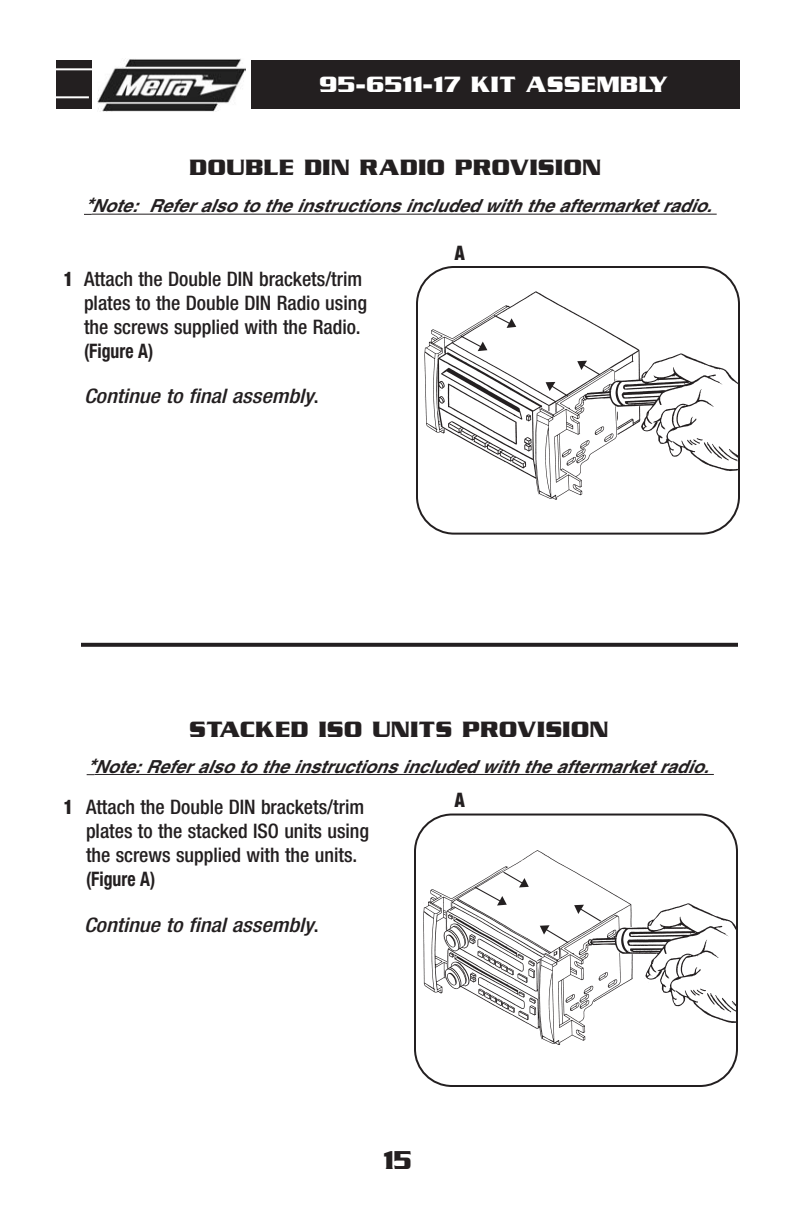
<style>
.page{position:relative;width:792px;height:1224px;background:#fff}
.page>*{position:absolute;margin:0;border:0;box-sizing:border-box;transform-origin:0 0}
.t1{font:700 28px "Serpentine ICG";color:#231f20;scale:.87 1}
.t2{font:700 24px "Serpentine ICG";color:#231f20}
.t3{font:700 24px "Serpentine ICG";color:#fff}
.t4{font:500 condensed 20px/24px "Helvetica Neue";color:#231f20}
.t5{font:italic 500 condensed 20px "Helvetica Neue";color:#231f20;scale:1.12 1}
.t6{font:700 condensed 20px "Helvetica Neue";color:#231f20;scale:.89 1}
.t7{font:900 condensed 20px "Helvetica Neue";color:#231f20;scale:.89 1}
.t8{font:italic 700 18px "Helvetica";color:#231f20}
.s1{font-size:20px}
.s2{font-style:normal}
</style>
<div class="page">
<div style="left:56px;top:60px;width:684px;height:48px;background:#231f20"></div>
<div style="left:93px;top:37px;width:158px;height:89px;background:#fff"></div>
<img style="left:97px;top:59px;width:148px;height:52px">
<hr style="left:0;top:96px;width:89px;height:2px;background:#fff">
<hr style="left:0;top:68px;width:92px;height:2px;background:#fff">
<svg style="left:416px;top:266px;width:324px;height:269px"></svg>
<hr style="left:92px;top:214px;width:625px;height:1px;background:#231f20">
<svg style="left:414px;top:814px;width:324px;height:273px"></svg>
<hr style="left:94px;top:774px;width:620px;height:1px;background:#231f20">
<svg style="left:81px;top:643px;width:657px;height:4px;background:#2e2a2b"></svg>
<p class="t3" style="left:319px;top:70px;width:351px">95-6511-17 KIT ASSEMBLY</p>
<p class="t7" style="left:64px;top:271px;width:12px">1</p>
<p class="t2" style="left:189px;top:152px;width:414px">DOUBLE DIN RADIO PROVISION</p>
<p class="t8" style="left:84px;top:199px;width:633px"><span class="s1">*</span>Note: Refer also to the instructions included with the aftermarket radio.</p>
<p class="t4" style="left:84px;top:268px;width:285px">Attach the Double DIN brackets/trim plates to the Double DIN Radio using the screws supplied with the Radio.</p>
<p class="t6" style="left:84px;top:343px;width:79px">(Figure A)</p>
<p class="t5" style="left:84px;top:389px;width:211px">Continue to final assembly<span class="s2">.</span></p>
<p class="t7" style="left:455px;top:246px;width:13px">A</p>
<p class="t7" style="left:64px;top:800px;width:12px">1</p>
<p class="t2" style="left:189px;top:715px;width:421px">STACKED ISO UNITS PROVISION</p>
<p class="t8" style="left:87px;top:759px;width:627px"><span class="s1">*</span>Note: Refer also to the instructions included with the aftermarket radio.</p>
<p class="t4" style="left:86px;top:797px;width:285px">Attach the Double DIN brackets/trim plates to the stacked ISO units using the screws supplied with the units.</p>
<p class="t6" style="left:86px;top:872px;width:79px">(Figure A)</p>
<p class="t5" style="left:84px;top:918px;width:211px">Continue to final assembly<span class="s2">.</span></p>
<p class="t7" style="left:455px;top:792px;width:13px">A</p>
<h1 class="t1" style="left:383px;top:1143px;width:34px">15</h1>
</div>
